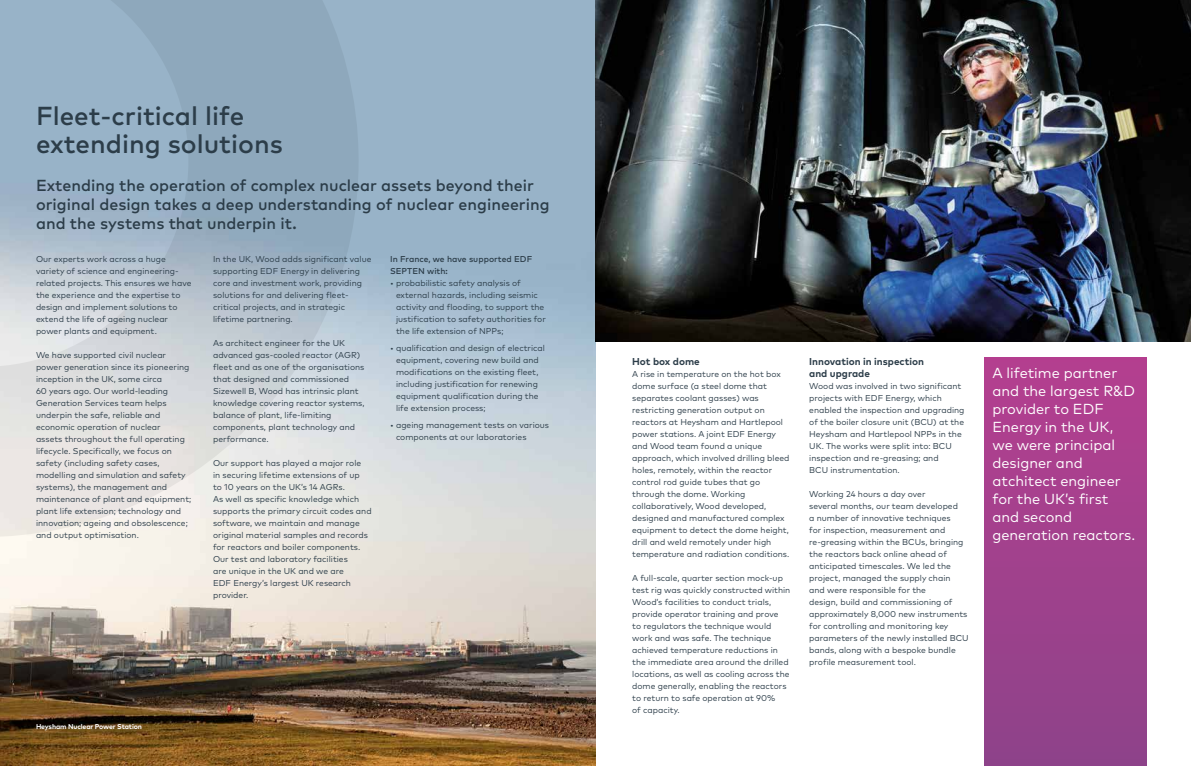
<style>
.page{position:relative;width:1191px;height:766px;background:#fff}
.page>*{position:absolute;margin:0;border:0;box-sizing:border-box;transform-origin:0 0}
.t1{font:500 26px/28px "Mark Pro";color:#2c3d49}
.t2{font:500 16px/19px "Mark Pro";color:#2c3d49}
.t3{font:14.5px/18px "Mark Pro";color:#fff}
.t4{font:700 10px/12px "Mark Pro";color:#2c3d49}
.t5{font:8.5px/12px "Mark Pro";color:#2c3d49}
.t6{font:500 8.5px/12px "Mark Pro";color:#2c3d49}
.t7{font:700 7px "Mark Pro";letter-spacing:-.02em;color:#fff}
</style>
<div class="page">
<img style="left:0;top:0;width:595px;height:765px">
<img style="left:0;top:612px;width:298px;height:153px">
<svg style="left:0;top:0;width:358px;height:537px;background:#b7c5d0"></svg>
<img style="left:595px;top:0;width:596px;height:342px">
<div style="left:984px;top:357px;width:162px;height:408px;background:linear-gradient(to bottom,#b43f90,#8e428a)"></div>
<h1 class="t1" style="left:36px;top:99px;width:248px">Fleet-critical life extending solutions</h1>
<h2 class="t2" style="left:36px;top:174px;width:515px">Extending the operation of complex nuclear assets beyond their original design takes a deep understanding of nuclear engineering and the systems that underpin it.</h2>
<p class="t5" style="left:36px;top:252px;width:157px">Our experts work across a huge variety of science and engineering&shy;related projects. This ensures we have the experience and the expertise to design and implement solutions to extend the life of ageing nuclear power plants and equipment.</p>
<p class="t5" style="left:36px;top:348px;width:157px">We have supported civil nuclear power generation since its pioneering inception in the UK, some circa<br>60 years ago. Our world-leading Generation Services team helps underpin the safe, reliable and economic operation of nuclear<br>assets throughout the full operating lifecycle. Specifically, we focus on safety (including safety cases, modelling and simulation and safety systems), the management and maintenance of plant and equipment; plant life extension; technology and innovation; ageing and obsolescence; and output optimisation.</p>
<p class="t5" style="left:213px;top:252px;width:160px">In the UK, Wood adds significant value supporting EDF Energy in delivering core and investment work, providing solutions for and delivering fleet&shy;critical projects, and in strategic lifetime partnering.</p>
<p class="t5" style="left:213px;top:336px;width:153px">As architect engineer for the UK advanced gas-cooled reactor (AGR) fleet and as one of the organisations that designed and commissioned<br>Sizewell B, Wood has intrinsic plant knowledge covering reactor systems, balance of plant, life-limiting components, plant technology and performance.</p>
<p class="t5" style="left:213px;top:456px;width:160px">Our support has played a major role<br>in securing lifetime extensions of up<br>to 10 years on the UK’s 14 AGRs.<br>As well as specific knowledge which supports the primary circuit codes and software, we maintain and manage original material samples and records for reactors and boiler components.<br>Our test and laboratory facilities<br>are unique in the UK and we are<br>EDF Energy’s largest UK research provider.</p>
<p class="t6" style="left:390px;top:252px;width:144px">In France, we have supported EDF<br>SEPTEN with:</p>
<p class="t5" style="left:396px;top:276px;width:151px;text-indent:-6px">• probabilistic safety analysis of external hazards, including seismic activity and flooding, to support the justification to safety authorities for the life extension of NPPs;</p>
<p class="t5" style="left:396px;top:341px;width:150px;text-indent:-6px">• qualification and design of electrical equipment, covering new build and modifications on the existing fleet, including justification for renewing equipment qualification during the life extension process;</p>
<p class="t5" style="left:396px;top:418px;width:155px;text-indent:-6px">• ageing management tests on various components at our laboratories</p>
<p class="t7" style="left:36px;top:721px;width:107px">Heysham Nuclear Power Station</p>
<p class="t4" style="left:632px;top:354px;width:69px">Hot box dome</p>
<p class="t5" style="left:632px;top:367px;width:159px">A rise in temperature on the hot box dome surface (a steel dome that separates coolant gasses) was restricting generation output on reactors at Heysham and Hartlepool power stations. A joint EDF Energy and Wood team found a unique approach, which involved drilling bleed holes, remotely, within the reactor control rod guide tubes that go through the dome. Working collaboratively, Wood developed, designed and manufactured complex equipment to detect the dome height, drill and weld remotely under high temperature and radiation conditions.</p>
<p class="t5" style="left:632px;top:571px;width:160px">A full-scale, quarter section mock-up test rig was quickly constructed within Wood’s facilities to conduct trials, provide operator training and prove<br>to regulators the technique would work and was safe. The technique achieved temperature reductions in the immediate area around the drilled locations, as well as cooling across the dome generally, enabling the reactors to return to safe operation at 90%<br>of capacity.</p>
<p class="t4" style="left:809px;top:354px;width:116px">Innovation in inspection and upgrade</p>
<p class="t5" style="left:809px;top:379px;width:157px">Wood was involved in two significant projects with EDF Energy, which enabled the inspection and upgrading of the boiler closure unit (BCU) at the Heysham and Hartlepool NPPs in the UK. The works were split into: BCU inspection and re-greasing; and<br>BCU instrumentation.</p>
<p class="t5" style="left:809px;top:487px;width:161px">Working 24 hours a day over<br>several months, our team developed<br>a number of innovative techniques<br>for inspection, measurement and re-greasing within the BCUs, bringing the reactors back online ahead of anticipated timescales. We led the project, managed the supply chain<br>and were responsible for the<br>design, build and commissioning of approximately 8,000 new instruments for controlling and monitoring key parameters of the newly installed BCU bands, along with a bespoke bundle profile measurement tool.</p>
<h3 class="t3" style="left:992px;top:362px;width:144px">A lifetime partner and the largest R&amp;D provider to EDF<br>Energy in the UK, we were principal designer and atchitect engineer for the UK’s first and second generation reactors.</h3>
</div>
